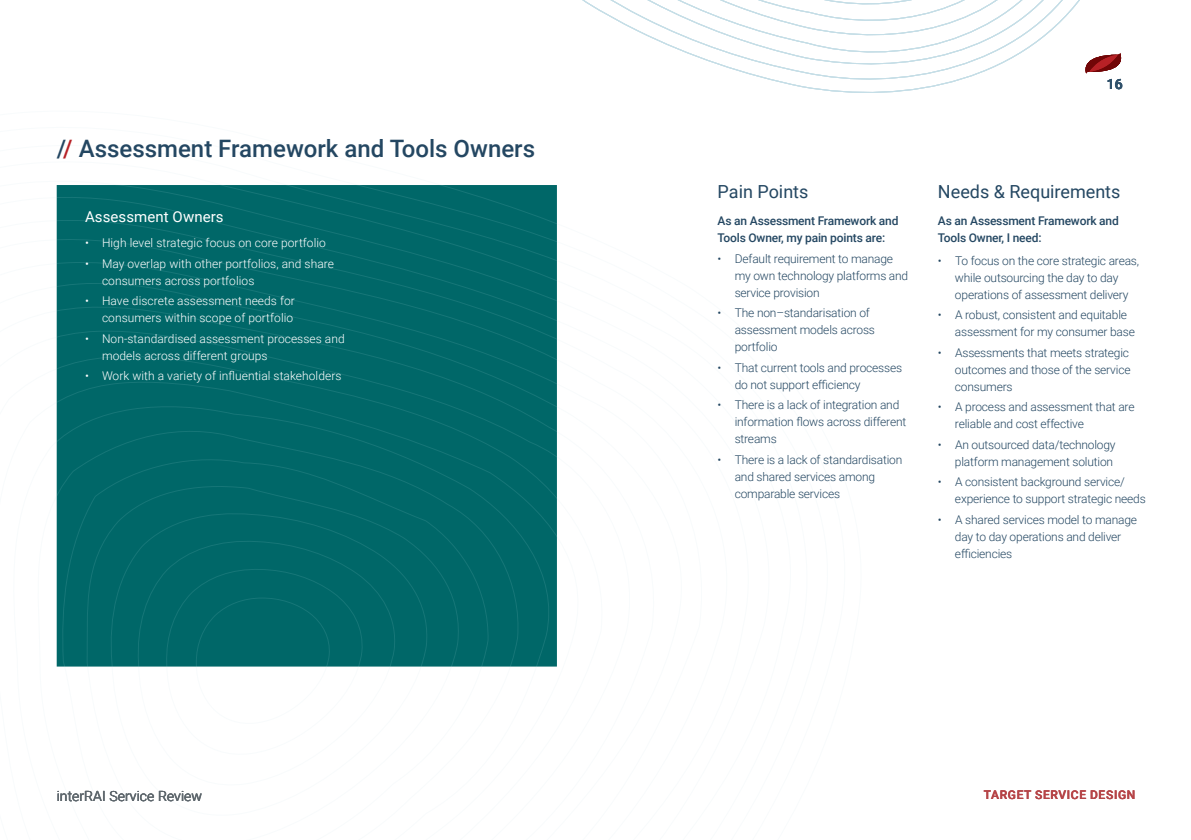
<style>
.page{position:relative;width:1191px;height:840px;background:#fff}
.page>*{position:absolute;margin:0;border:0;box-sizing:border-box;transform-origin:0 0}
.t1{font:500 24px "Roboto";color:#244762}
.t2{font:18px "Roboto";color:#244762}
.t3{font:15px "Roboto";letter-spacing:.005em;color:#fff}
.t4{font:300 14px "Roboto";letter-spacing:.005em;color:#5f686e}
.t5{font:500 14px "Roboto";color:#2f506a}
.t6{font:300 12px/17px "Roboto";letter-spacing:-.015em;color:#244762}
.t7{font:300 12px/17px "Roboto";letter-spacing:.005em;color:#fff}
.t8{font:500 12px/17px "Roboto";letter-spacing:-.015em;color:#244762}
.t9{font:500 12px "Roboto";letter-spacing:.055em;color:#b64548}
.s1{color:#b72126}
</style>
<div class="page">
<div style="left:56px;top:185px;width:501px;height:482px;background:#006768"></div>
<svg style="left:582px;top:0;width:498px;height:93px"></svg>
<svg style="left:1085px;top:53px;width:37px;height:21px"></svg>
<h1 class="t1" style="left:57px;top:132px;width:480px">/<span class="s1">/</span> Assessment Framework and Tools Owners</h1>
<p class="t3" style="left:85px;top:205px;width:140px">Assessment Owners</p>
<p class="t7" style="left:85px;top:234px;width:242px">• High level strategic focus on core portfolio</p>
<p class="t7" style="left:102px;top:254px;width:233px;text-indent:-17px">• May overlap with other portfolios, and share consumers across portfolios</p>
<p class="t7" style="left:85px;top:292px;width:211px;text-align:right">• Have discrete assessment needs for consumers within scope of portfolio</p>
<p class="t7" style="left:102px;top:329px;width:244px;text-indent:-17px">• Non-standardised assessment processes and models across different groups</p>
<p class="t7" style="left:85px;top:367px;width:258px">• Work with a variety of influential stakeholders</p>
<p class="t5" style="left:1106px;top:74px;width:17px">16</p>
<h2 class="t2" style="left:717px;top:179px;width:92px">Pain Points</h2>
<p class="t8" style="left:717px;top:212px;width:182px">As an Assessment Framework and<br>Tools Owner, my pain points are:</p>
<p class="t6" style="left:734px;top:249px;width:175px;text-indent:-17px">• Default requirement to manage my own technology platforms and service provision</p>
<p class="t6" style="left:734px;top:304px;width:142px;text-indent:-17px">• The non–standarisation of assessment models across portfolio</p>
<p class="t6" style="left:734px;top:358px;width:169px;text-indent:-17px">• That current tools and processes do not support efficiency</p>
<p class="t6" style="left:734px;top:395px;width:173px;text-indent:-17px">• There is a lack of integration and information flows across different streams</p>
<p class="t6" style="left:734px;top:450px;width:169px;text-indent:-17px">• There is a lack of standardisation and shared services among comparable services</p>
<h2 class="t2" style="left:938px;top:179px;width:184px">Needs &amp; Requirements</h2>
<p class="t8" style="left:938px;top:212px;width:182px">As an Assessment Framework and<br>Tools Owner, I need:</p>
<p class="t6" style="left:938px;top:251px;width:203px;text-align:center">• To focus on the core strategic areas, while outsourcing the day to day operations of assessment delivery</p>
<p class="t6" style="left:955px;top:306px;width:181px;text-indent:-17px">• A robust, consistent and equitable assessment for my consumer base</p>
<p class="t6" style="left:955px;top:343px;width:177px;text-align:justify;text-indent:-17px">• Assessments that meets strategic outcomes and those of the service consumers</p>
<p class="t6" style="left:955px;top:398px;width:181px;text-indent:-17px">• A process and assessment that are reliable and cost effective</p>
<p class="t6" style="left:938px;top:435px;width:179px;text-align:right">• An outsourced data/technology platform management solution</p>
<p class="t6" style="left:955px;top:472px;width:192px;text-indent:-17px">• A consistent background service/ experience to support strategic needs</p>
<p class="t6" style="left:955px;top:510px;width:184px;text-indent:-17px">• A shared services model to manage day to day operations and deliver efficiencies</p>
<p class="t4" style="left:57px;top:785px;width:147px">interRAI Service Review</p>
<p class="t9" style="left:983px;top:786px;width:153px">TARGET SERVICE DESIGN</p>
</div>
